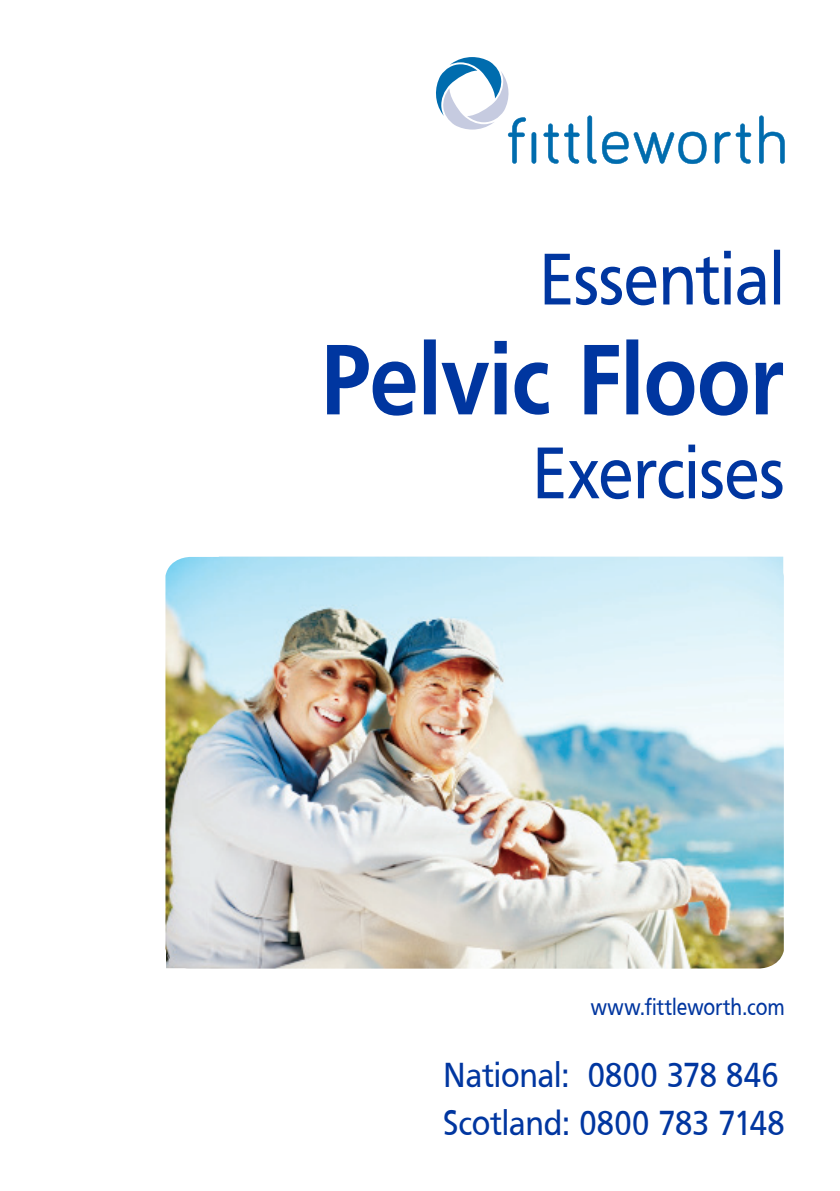
<style>
.page{position:relative;width:840px;height:1191px;background:#fff}
.page>*{position:absolute;margin:0;border:0;box-sizing:border-box;transform-origin:0 0}
.t1{font:700 104px "Frutiger Cnd";letter-spacing:-.01em;color:#0036a0;scale:1.05 1}
.t2{font:76px "Frutiger Cnd";letter-spacing:-.01em;color:#0036a0;scale:1.05 1}
.t3{font:36px/48px "Frutiger Cnd";letter-spacing:-.005em;color:#0036a0;scale:1.05 1}
.t4{font:24px "Frutiger Cnd";color:#0036a0}
</style>
<div class="page">
<div style="left:531px;top:132px;width:5px;height:32px;background:#006cae;border-radius:2px"></div>
<svg style="left:543px;top:123px;width:36px;height:41px"></svg>
<svg style="left:587px;top:115px;width:119px;height:49px"></svg>
<svg style="left:714px;top:123px;width:36px;height:41px"></svg>
<svg style="left:759px;top:115px;width:25px;height:49px"></svg>
<svg style="left:436px;top:57px;width:90px;height:107px"></svg>
<img style="left:165px;top:557px;width:618px;height:411px">
<h2 class="t2" style="left:538px;top:236px;width:236px">Essential</h2>
<h1 class="t1" style="left:319px;top:319px;width:444px">Pelvic Floor</h1>
<h2 class="t2" style="left:531px;top:430px;width:242px">Exercises</h2>
<p class="t4" style="left:590px;top:992px;width:195px">www.fittleworth.com</p>
<p class="t3" style="left:443px;top:1050px;width:327px">National: 0800 378 846<br>Scotland: 0800 783 7148</p>
</div>
